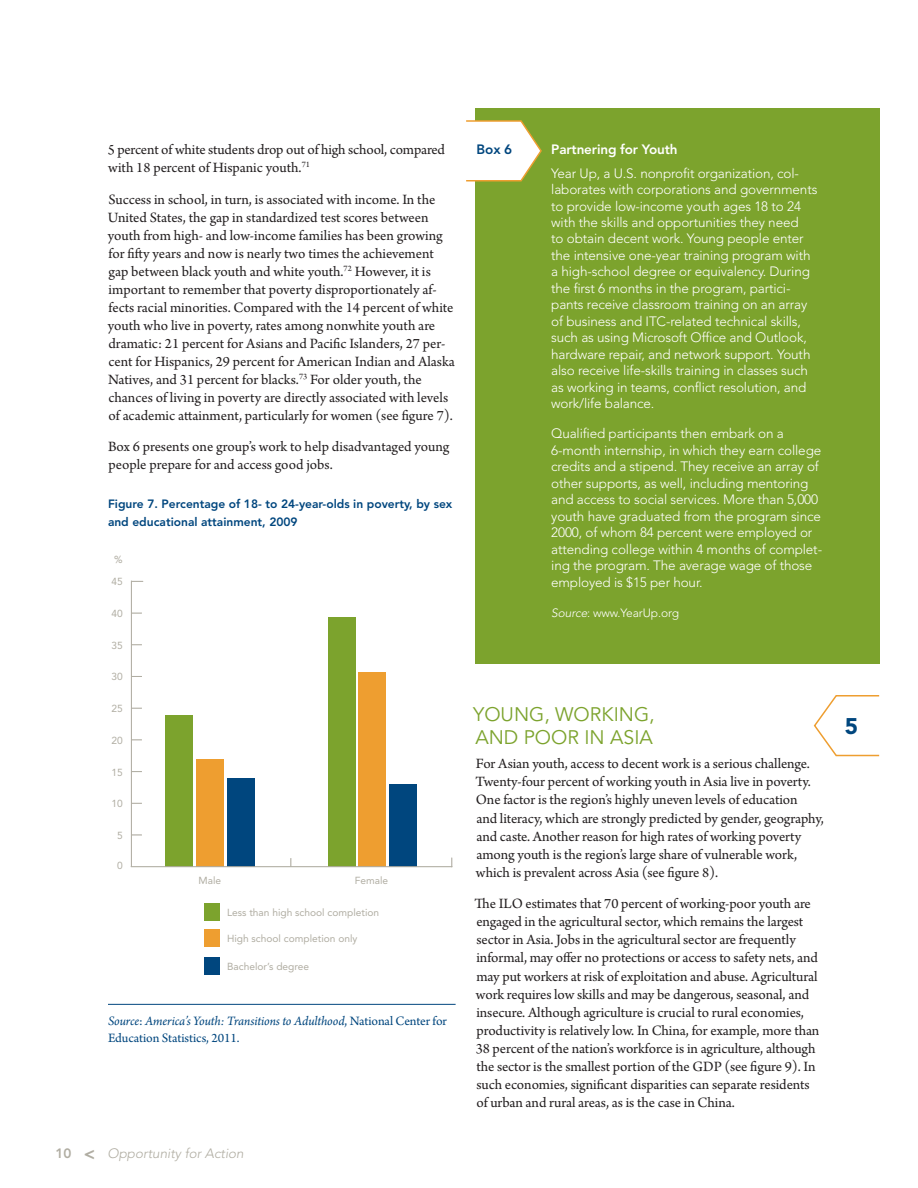
<style>
.page{position:relative;width:918px;height:1188px;background:#fff}
.page>*{position:absolute;margin:0;border:0;box-sizing:border-box;transform-origin:0 0}
.t1{font:900 22.5px "Avenir";color:#00467e}
.t2{font:19.5px/22.5px "Avenir";color:#7ca32d}
.t3{font:15px/18px "Arno Pro";letter-spacing:-.005em;color:#231f20}
.t4{font:300 13.5px/16.5px "Avenir";letter-spacing:-.01em;color:#fff}
.t5{font:13.5px/17.7px "Arno Pro";letter-spacing:-.005em;color:#00467e}
.t6{font:italic 300 13.5px "Avenir";color:#b0ada2}
.t7{font:800 13.5px "Avenir";letter-spacing:-.01em;color:#fff}
.t8{font:800 13.5px "Avenir";color:#00467e}
.t9{font:800 12px/18px "Avenir";color:#00467e}
.t10{font:300 12px "Avenir";letter-spacing:-.01em;color:#fff}
.t11{font:10.2px "Avenir";color:#b0ada2}
.s1{font-style:italic}
.s2{font-weight:800;font-style:normal}
.s3{font-weight:800;font-style:normal;font-size:18px}
</style>
<div class="page">
<div style="left:328px;top:617px;width:27px;height:250px;background:#7ca32d"></div>
<div style="left:389px;top:784px;width:28px;height:83px;background:#00467e"></div>
<div style="left:359px;top:672px;width:27px;height:195px;background:#ee9e30"></div>
<div style="left:166px;top:715px;width:27px;height:151px;background:#7ca32d"></div>
<div style="left:227px;top:778px;width:28px;height:89px;background:#00467e"></div>
<div style="left:196px;top:759px;width:28px;height:108px;background:#ee9e30"></div>
<hr style="left:131px;top:581px;width:1px;height:286px;background:#b0ada2">
<svg style="left:132px;top:834px;width:10px;height:2px"></svg>
<hr style="left:131px;top:866px;width:321px;height:1px;background:#b0ada2">
<div style="left:204px;top:903px;width:15px;height:17px;background:#7ca32d"></div>
<div style="left:204px;top:929px;width:15px;height:18px;background:#ee9e30"></div>
<div style="left:204px;top:957px;width:15px;height:18px;background:#00467e"></div>
<div style="left:475px;top:108px;width:404px;height:556px;background:#7ca32d"></div>
<svg style="left:466px;top:120px;width:76px;height:62px"></svg>
<svg style="left:813px;top:695px;width:67px;height:62px"></svg>
<hr style="left:108px;top:1004px;width:348px;height:1px;background:#00467e">
<p class="t3" style="left:108px;top:141px;width:339px">5 percent of white students drop out of high school, compared with 18 percent of Hispanic youth.<sup>71</sup></p>
<p class="t3" style="left:108px;top:191px;width:349px">Success in school, in turn, is associated with income. In the United States, the gap in standardized test scores between youth from high- and low-income families has been growing for fifty years and now is nearly two times the achievement gap between black youth and white youth.<sup>72</sup> However, it is important to remember that poverty disproportionately af&shy;fects racial minorities. Compared with the 14 percent of white youth who live in poverty, rates among nonwhite youth are dramatic: 21 percent for Asians and Pacific Islanders, 27 per&shy;cent for Hispanics, 29 percent for American Indian and Alaska Natives, and 31 percent for blacks.<sup>73</sup> For older youth, the chances of living in poverty are directly associated with levels of academic attainment, particularly for women (see figure 7).</p>
<p class="t3" style="left:108px;top:438px;width:343px">Box 6 presents one group’s work to help disadvantaged young people prepare for and access good jobs.</p>
<p class="t9" style="left:108px;top:495px;width:346px">Figure 7. Percentage of 18- to 24-year-olds in poverty, by sex and educational attainment, 2009</p>
<p class="t11" style="left:114px;top:554px;width:10px">%</p>
<p class="t11" style="left:111px;top:576px;width:13px">45</p>
<p class="t11" style="left:111px;top:608px;width:13px">40</p>
<p class="t11" style="left:111px;top:639px;width:13px">35</p>
<p class="t11" style="left:111px;top:671px;width:13px">30</p>
<p class="t11" style="left:111px;top:703px;width:13px">25</p>
<p class="t11" style="left:111px;top:734px;width:13px">20</p>
<p class="t11" style="left:111px;top:766px;width:13px">15</p>
<p class="t11" style="left:111px;top:798px;width:13px">10</p>
<p class="t11" style="left:117px;top:830px;width:7px">5</p>
<p class="t11" style="left:117px;top:860px;width:7px">0</p>
<p class="t11" style="left:199px;top:874px;width:24px">Male</p>
<p class="t11" style="left:355px;top:874px;width:35px">Female</p>
<p class="t11" style="left:227px;top:906px;width:154px">Less than high school completion</p>
<p class="t11" style="left:227px;top:933px;width:132px">High school completion only</p>
<p class="t11" style="left:227px;top:960px;width:84px">Bachelor’s degree</p>
<p class="t5" style="left:108px;top:1013px;width:340px"><span class="s1">Source</span>: <span class="s1">America’s Youth: Transitions to Adulthood</span>, National Center for<br>Education Statistics, 2011.</p>
<p class="t6" style="left:56px;top:1146px;width:190px"><span class="s2">10</span> <span class="s3">&lt;</span> Opportunity for Action</p>
<p class="t8" style="left:477px;top:142px;width:37px">Box 6</p>
<p class="t7" style="left:551px;top:142px;width:128px">Partnering for Youth</p>
<p class="t4" style="left:551px;top:165px;width:268px">Year Up, a U.S. nonprofit organization, col&shy;laborates with corporations and governments to provide low-income youth ages 18 to 24 with the skills and opportunities they need<br>to obtain decent work. Young people enter the intensive one-year training program with a high-school degree or equivalency. During the first 6 months in the program, partici&shy;pants receive classroom training on an array of business and ITC-related technical skills, such as using Microsoft Office and Outlook, hardware repair, and network support. Youth also receive life-skills training in classes such as working in teams, conflict resolution, and work/life balance.</p>
<p class="t4" style="left:551px;top:426px;width:272px">Qualified participants then embark on a 6-month internship, in which they earn college credits and a stipend. They receive an array of other supports, as well, including mentoring and access to social services. More than 5,000 youth have graduated from the program since 2000, of whom 84 percent were employed or attending college within 4 months of complet&shy;ing the program. The average wage of those employed is $15 per hour.</p>
<p class="t10" style="left:551px;top:606px;width:129px"><span class="s1">Source</span>: www.YearUp.org</p>
<h2 class="t2" style="left:473px;top:704px;width:183px">YOUNG, WORKI NG,<br>AND POOR I N ASIA</h2>
<p class="t3" style="left:475px;top:756px;width:350px">For Asian youth, access to decent work is a serious challenge.<br>Twenty-four percent of working youth in Asia live in poverty.<br>One factor is the region’s highly uneven levels of education<br>and literacy, which are strongly predicted by gender, geography, and caste. Another reason for high rates of working poverty among youth is the region’s large share of vulnerable work, which is prevalent across Asia (see figure 8).</p>
<p class="t3" style="left:475px;top:896px;width:346px">The ILO estimates that 70 percent of working-poor youth are engaged in the agricultural sector, which remains the largest sector in Asia. Jobs in the agricultural sector are frequently informal, may offer no protections or access to safety nets, and may put workers at risk of exploitation and abuse. Agricultural work requires low skills and may be dangerous, seasonal, and insecure. Although agriculture is crucial to rural economies, productivity is relatively low. In China, for example, more than 38 percent of the nation’s workforce is in agriculture, although the sector is the smallest portion of the GDP (see figure 9). In such economies, significant disparities can separate residents of urban and rural areas, as is the case in China.</p>
<h1 class="t1" style="left:845px;top:712px;width:15px">5</h1>
</div>
